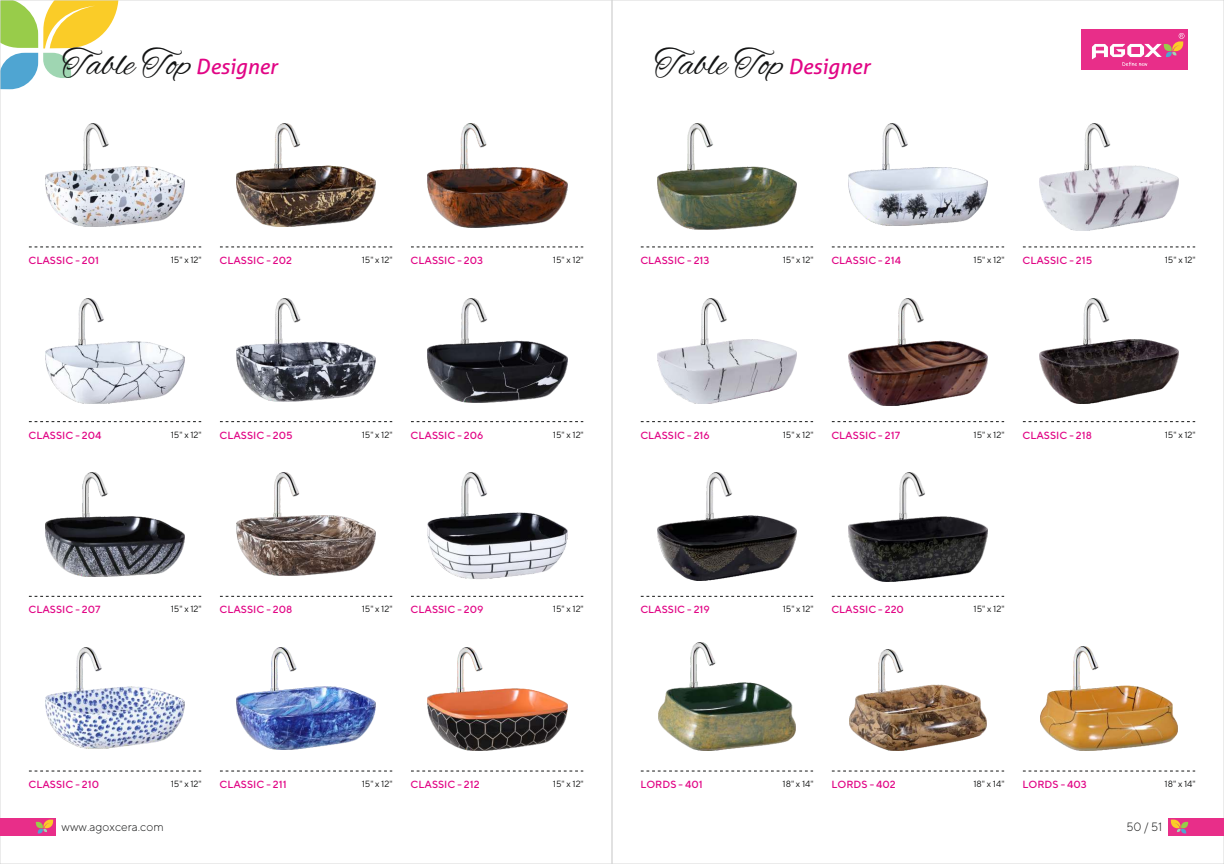
<style>
.page{position:relative;width:1224px;height:864px;background:#fff}
.page>*{position:absolute;margin:0;border:0;box-sizing:border-box;transform-origin:0 0}
.t1{font:37.3px "Alex Brush";color:#141515}
.t2{font:300 12px "TT Norms";color:#141515}
.t3{font:500 10.4px "TT Norms";color:#e10585}
.t4{font:9px "TT Norms";color:#141515}
.s1{font-family:"Aller";font-style:italic;font-size:21px;color:#e10585}
</style>
<div class="page">
<svg style="left:641px;top:247px;width:172px;height:1px"></svg>
<svg style="left:832px;top:247px;width:172px;height:1px"></svg>
<svg style="left:1023px;top:247px;width:172px;height:1px"></svg>
<svg style="left:641px;top:421px;width:172px;height:1px"></svg>
<svg style="left:832px;top:421px;width:172px;height:1px"></svg>
<svg style="left:1023px;top:421px;width:172px;height:1px"></svg>
<svg style="left:641px;top:596px;width:172px;height:1px"></svg>
<svg style="left:832px;top:596px;width:172px;height:1px"></svg>
<svg style="left:641px;top:771px;width:172px;height:1px"></svg>
<svg style="left:832px;top:771px;width:172px;height:1px"></svg>
<svg style="left:1023px;top:771px;width:172px;height:1px"></svg>
<svg style="left:2px;top:2px;width:117px;height:87px"></svg>
<div style="left:1082px;top:29px;width:106px;height:41px;background:#e82e89"></div>
<svg style="left:1092px;top:33px;width:93px;height:33px"></svg>
<div style="left:0;top:818px;width:56px;height:17px;background:#e82e89"></div>
<svg style="left:36px;top:820px;width:17px;height:14px"></svg>
<div style="left:1168px;top:818px;width:56px;height:17px;background:#e82e89"></div>
<svg style="left:1171px;top:820px;width:17px;height:14px"></svg>
<svg style="left:29px;top:247px;width:172px;height:1px"></svg>
<svg style="left:220px;top:247px;width:172px;height:1px"></svg>
<svg style="left:411px;top:247px;width:172px;height:1px"></svg>
<img style="left:45px;top:123px;width:140px;height:103px">
<img style="left:427px;top:124px;width:140px;height:104px">
<img style="left:236px;top:123px;width:140px;height:103px">
<svg style="left:29px;top:421px;width:172px;height:1px"></svg>
<svg style="left:220px;top:421px;width:172px;height:1px"></svg>
<svg style="left:411px;top:421px;width:172px;height:1px"></svg>
<svg style="left:29px;top:596px;width:172px;height:1px"></svg>
<svg style="left:220px;top:596px;width:172px;height:1px"></svg>
<svg style="left:411px;top:596px;width:172px;height:1px"></svg>
<svg style="left:29px;top:771px;width:172px;height:1px"></svg>
<svg style="left:220px;top:771px;width:172px;height:1px"></svg>
<svg style="left:411px;top:771px;width:172px;height:1px"></svg>
<img style="left:427px;top:473px;width:140px;height:106px">
<img style="left:45px;top:648px;width:140px;height:101px">
<img style="left:45px;top:298px;width:140px;height:105px">
<img style="left:236px;top:298px;width:140px;height:103px">
<img style="left:427px;top:298px;width:140px;height:104px">
<img style="left:236px;top:473px;width:140px;height:103px">
<img style="left:45px;top:473px;width:140px;height:103px">
<img style="left:427px;top:648px;width:140px;height:103px">
<img style="left:236px;top:648px;width:140px;height:101px">
<img style="left:658px;top:642px;width:138px;height:109px">
<img style="left:849px;top:649px;width:138px;height:102px">
<img style="left:1040px;top:647px;width:138px;height:104px">
<img style="left:848px;top:124px;width:140px;height:102px">
<img style="left:657px;top:124px;width:140px;height:105px">
<img style="left:848px;top:298px;width:140px;height:107px">
<img style="left:1039px;top:298px;width:140px;height:106px">
<img style="left:657px;top:473px;width:140px;height:107px">
<img style="left:848px;top:473px;width:140px;height:108px">
<img style="left:657px;top:298px;width:140px;height:106px">
<img style="left:1039px;top:124px;width:140px;height:106px">
<h1 class="t1" style="left:62px;top:43px;width:217px">Table Top <span class="s1">Designer</span></h1>
<h1 class="t1" style="left:654px;top:43px;width:217px">Table Top <span class="s1">Designer</span></h1>
<p class="t3" style="left:28px;top:254px;width:72px">CLASSIC - 201</p>
<p class="t4" style="left:171px;top:254px;width:32px">15" x 12"</p>
<p class="t3" style="left:220px;top:254px;width:74px">CLASSIC - 202</p>
<p class="t4" style="left:362px;top:254px;width:32px">15" x 12"</p>
<p class="t3" style="left:411px;top:254px;width:74px">CLASSIC - 203</p>
<p class="t4" style="left:553px;top:254px;width:32px">15" x 12"</p>
<p class="t3" style="left:640px;top:254px;width:71px">CLASSIC - 213</p>
<p class="t4" style="left:783px;top:254px;width:32px">15" x 12"</p>
<p class="t3" style="left:831px;top:254px;width:71px">CLASSIC - 214</p>
<p class="t4" style="left:974px;top:254px;width:32px">15" x 12"</p>
<p class="t3" style="left:1022px;top:254px;width:71px">CLASSIC - 215</p>
<p class="t4" style="left:1165px;top:254px;width:32px">15" x 12"</p>
<p class="t3" style="left:28px;top:429px;width:74px">CLASSIC - 204</p>
<p class="t4" style="left:171px;top:429px;width:32px">15" x 12"</p>
<p class="t3" style="left:220px;top:429px;width:75px">CLASSIC - 205</p>
<p class="t4" style="left:362px;top:429px;width:32px">15" x 12"</p>
<p class="t3" style="left:411px;top:429px;width:74px">CLASSIC - 206</p>
<p class="t4" style="left:553px;top:429px;width:32px">15" x 12"</p>
<p class="t3" style="left:640px;top:429px;width:71px">CLASSIC - 216</p>
<p class="t4" style="left:783px;top:429px;width:32px">15" x 12"</p>
<p class="t3" style="left:831px;top:429px;width:70px">CLASSIC - 217</p>
<p class="t4" style="left:974px;top:429px;width:32px">15" x 12"</p>
<p class="t3" style="left:1022px;top:429px;width:71px">CLASSIC - 218</p>
<p class="t4" style="left:1165px;top:429px;width:32px">15" x 12"</p>
<p class="t3" style="left:28px;top:603px;width:74px">CLASSIC - 207</p>
<p class="t4" style="left:171px;top:604px;width:32px">15" x 12"</p>
<p class="t3" style="left:220px;top:603px;width:74px">CLASSIC - 208</p>
<p class="t4" style="left:362px;top:604px;width:32px">15" x 12"</p>
<p class="t3" style="left:411px;top:603px;width:74px">CLASSIC - 209</p>
<p class="t4" style="left:553px;top:604px;width:32px">15" x 12"</p>
<p class="t3" style="left:640px;top:603px;width:71px">CLASSIC - 219</p>
<p class="t4" style="left:783px;top:604px;width:32px">15" x 12"</p>
<p class="t3" style="left:831px;top:603px;width:74px">CLASSIC - 220</p>
<p class="t4" style="left:974px;top:604px;width:32px">15" x 12"</p>
<p class="t3" style="left:28px;top:778px;width:72px">CLASSIC - 210</p>
<p class="t4" style="left:171px;top:779px;width:32px">15" x 12"</p>
<p class="t3" style="left:220px;top:778px;width:69px">CLASSIC - 211</p>
<p class="t4" style="left:362px;top:778px;width:32px">15" x 12"</p>
<p class="t3" style="left:411px;top:778px;width:71px">CLASSIC - 212</p>
<p class="t4" style="left:553px;top:779px;width:32px">15" x 12"</p>
<p class="t3" style="left:640px;top:778px;width:64px">LORDS - 401</p>
<p class="t4" style="left:783px;top:779px;width:33px">18" x 14"</p>
<p class="t3" style="left:831px;top:778px;width:66px">LORDS - 402</p>
<p class="t4" style="left:973px;top:778px;width:33px">18" x 14"</p>
<p class="t3" style="left:1022px;top:778px;width:66px">LORDS - 403</p>
<p class="t4" style="left:1165px;top:779px;width:33px">18" x 14"</p>
<p class="t2" style="left:62px;top:819px;width:104px">www.agoxcera.com</p>
<p class="t2" style="left:1126px;top:819px;width:37px">50 / 51</p>
</div>
